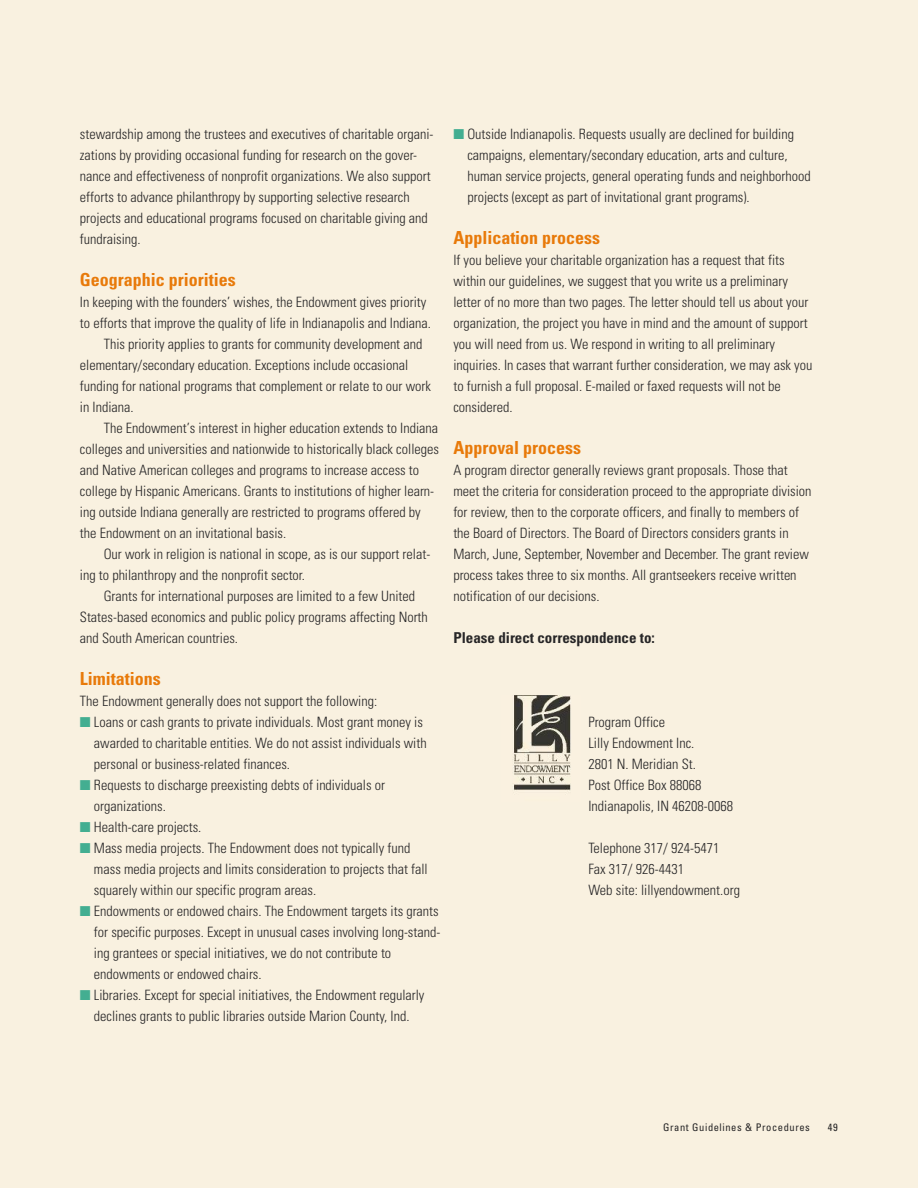
<style>
.page{position:relative;width:918px;height:1188px;background:#f9f1e0}
.page>*{position:absolute;margin:0;border:0;box-sizing:border-box;transform-origin:0 0}
.t1{font:700 condensed 18px "Univers";color:#e87a0a}
.t2{font:700 condensed 15px "Univers";color:#272627}
.t3{font:300 condensed 14.25px/21px "Univers";color:#272627}
.t4{font:condensed 10.5px "Univers";letter-spacing:.055em;color:#272627}
.s1{color:#43ae91}
</style>
<div class="page">
<img style="left:513px;top:696px;width:58px;height:94px">
<p class="t3" style="left:80px;top:124px;width:355px">stewardship among the trustees and executives of charitable organi&shy;zations by providing occasional funding for research on the gover&shy;nance and effectiveness of nonprofit organizations. We also support efforts to advance philanthropy by supporting selective research projects and educational programs focused on charitable giving and fundraising.</p>
<p class="t1" style="left:80px;top:273px;width:157px">Geographic priorities</p>
<p class="t3" style="left:80px;top:292px;width:348px">In keeping with the founders’ wishes, the Endowment gives priority</p>
<p class="t3" style="left:80px;top:313px;width:353px">to efforts that improve the quality of life in Indianapolis and Indiana.</p>
<p class="t3" style="left:104px;top:334px;width:320px">This priority applies to grants for community development and</p>
<p class="t3" style="left:80px;top:355px;width:330px">elementary/secondary education. Exceptions include occasional</p>
<p class="t3" style="left:80px;top:376px;width:353px">funding for national programs that complement or relate to our work</p>
<p class="t3" style="left:80px;top:397px;width:55px">in Indiana.</p>
<p class="t3" style="left:104px;top:418px;width:336px">The Endowment’s interest in higher education extends to Indiana</p>
<p class="t3" style="left:80px;top:439px;width:361px">colleges and universities and nationwide to historically black colleges</p>
<p class="t3" style="left:80px;top:460px;width:341px">and Native American colleges and programs to increase access to</p>
<p class="t3" style="left:80px;top:481px;width:356px">college by Hispanic Americans. Grants to institutions of higher learn-</p>
<p class="t3" style="left:80px;top:502px;width:342px">ing outside Indiana generally are restricted to programs offered by</p>
<p class="t3" style="left:80px;top:523px;width:208px">the Endowment on an invitational basis.</p>
<p class="t3" style="left:104px;top:544px;width:328px">Our work in religion is national in scope, as is our support relat-</p>
<p class="t3" style="left:80px;top:565px;width:227px">ing to philanthropy and the nonprofit sector.</p>
<p class="t3" style="left:104px;top:586px;width:313px">Grants for international purposes are limited to a few United</p>
<p class="t3" style="left:80px;top:607px;width:350px">States-based economics and public policy programs affecting North</p>
<p class="t3" style="left:80px;top:628px;width:160px">and South American countries.</p>
<p class="t1" style="left:80px;top:672px;width:82px">Limitations</p>
<p class="t3" style="left:80px;top:691px;width:299px">The Endowment generally does not support the following:</p>
<p class="t3" style="left:94px;top:712px;width:334px;text-indent:-14px"><span class="s1">■</span> Loans or cash grants to private individuals. Most grant money is awarded to charitable entities. We do not assist individuals with personal or business-related finances.</p>
<p class="t3" style="left:94px;top:775px;width:293px;text-indent:-14px"><span class="s1">■</span> Requests to discharge preexisting debts of individuals or organizations.</p>
<p class="t3" style="left:80px;top:817px;width:123px"><span class="s1">■</span> Health-care projects.</p>
<p class="t3" style="left:94px;top:838px;width:335px;text-indent:-14px"><span class="s1">■</span> Mass media projects. The Endowment does not typically fund mass media projects and limits consideration to projects that fall squarely within our specific program areas.</p>
<p class="t3" style="left:94px;top:901px;width:348px;text-indent:-14px"><span class="s1">■</span> Endowments or endowed chairs. The Endowment targets its grants for specific purposes. Except in unusual cases involving long-stand&shy;ing grantees or special initiatives, we do not contribute to endowments or endowed chairs.</p>
<p class="t3" style="left:80px;top:985px;width:346px;text-align:center"><span class="s1">■</span> Libraries. Except for special initiatives, the Endowment regularly declines grants to public libraries outside Marion County, Ind.</p>
<p class="t3" style="left:467px;top:124px;width:345px;text-indent:-14px"><span class="s1">■</span> Outside Indianapolis. Requests usually are declined for building campaigns, elementary/secondary education, arts and culture, human service projects, general operating funds and neighborhood projects (except as part of invitational grant programs).</p>
<p class="t1" style="left:453px;top:231px;width:148px">Application process</p>
<p class="t3" style="left:453px;top:250px;width:361px">If you believe your charitable organization has a request that fits within our guidelines, we suggest that you write us a preliminary letter of no more than two pages. The letter should tell us about your organization, the project you have in mind and the amount of support you will need from us. We respond in writing to all preliminary inquiries. In cases that warrant further consideration, we may ask you to furnish a full proposal. E-mailed or faxed requests will not be considered.</p>
<p class="t1" style="left:453px;top:441px;width:129px">Approval process</p>
<p class="t3" style="left:453px;top:460px;width:360px">A program director generally reviews grant proposals. Those that meet the criteria for consideration proceed to the appropriate division for review, then to the corporate officers, and finally to members of the Board of Directors. The Board of Directors considers grants in March, June, September, November and December. The grant review process takes three to six months. All grantseekers receive written notification of our decisions.</p>
<p class="t2" style="left:453px;top:632px;width:203px">Please direct correspondence to:</p>
<p class="t3" style="left:588px;top:712px;width:146px">Program Office<br>Lilly Endowment Inc.<br>2801 N. Meridian St.<br>Post Office Box 88068<br>Indianapolis, IN 46208-0068</p>
<p class="t3" style="left:588px;top:838px;width:153px">Telephone 317/ 924-5471<br>Fax 317/ 926-4431<br>Web site: lillyendowment.org</p>
<p class="t4" style="left:663px;top:1123px;width:148px">Grant Guidelines &amp; Procedures</p>
<p class="t4" style="left:828px;top:1123px;width:11px">49</p>
</div>
